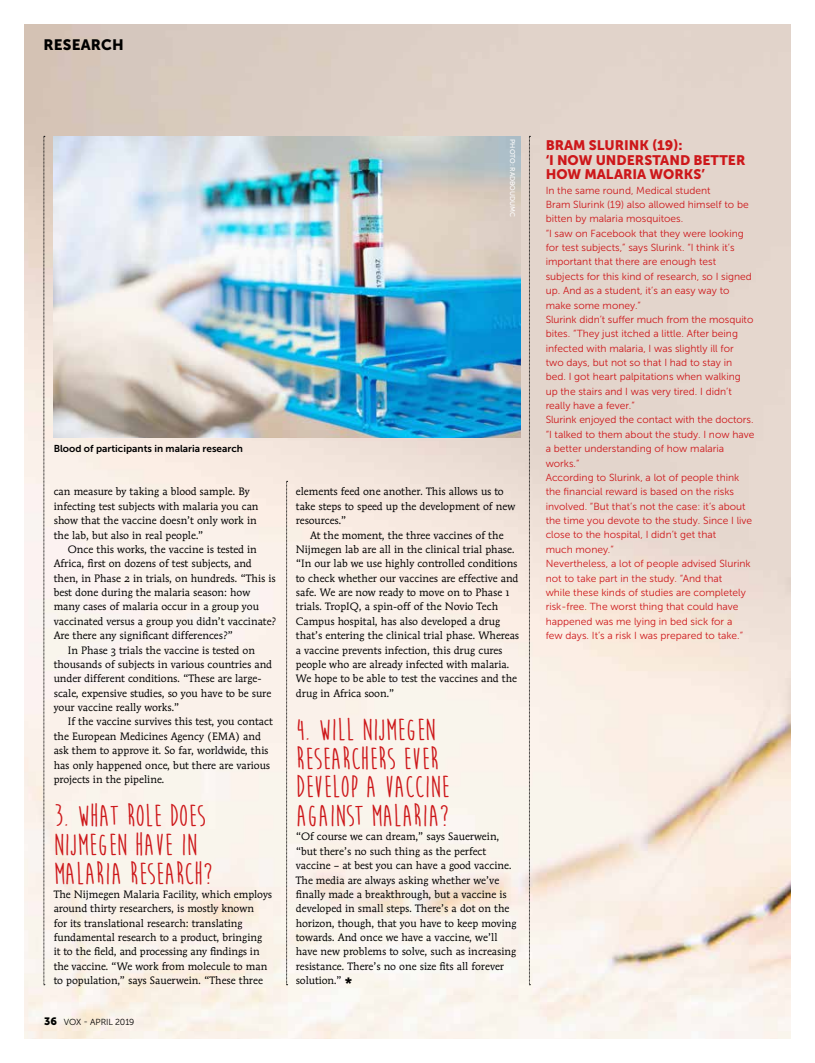
<style>
.page{position:relative;width:815px;height:1063px;background:#fff}
.page>*{position:absolute;margin:0;border:0;box-sizing:border-box;transform-origin:0 0}
.t1{font:700 31.25px/28.8px "Moon Flower";letter-spacing:-.005em;color:#cd171a}
.t2{font:15px "Museo Sans 900";letter-spacing:.01em;color:#000}
.t3{font:13.75px/14.4px "Museo Sans 900";color:#cd171a}
.t4{font:10.62px/14.4px "Mendoza Roman Std";color:#000}
.t5{font:10.25px/14.4px "Museo Sans 300";color:#cd171a}
.t6{font:10px "Museo Sans 700";color:#000}
.t7{font:8.75px "Museo Sans 300";letter-spacing:-.01em;color:#000}
.t8{font:6.88px "Museo Sans 500";letter-spacing:-.005em;color:#fff}
.s1{font-family:"Museo Sans 900";font-size:10.62px}
.s2{font-family:"Museo Sans 700";font-size:16.25px}
</style>
<div class="page">
<img style="left:25px;top:25px;width:765px;height:1013px">
<img style="left:54px;top:136px;width:466px;height:302px">
<svg style="left:286px;top:481px;width:2px;height:504px"></svg>
<svg style="left:529px;top:136px;width:1px;height:849px"></svg>
<svg style="left:44px;top:136px;width:1px;height:849px"></svg>
<h2 class="t2" style="left:44px;top:36px;width:82px">RESEARCH</h2>
<p class="t8" style="left:516px;top:139px;width:79px;rotate:90deg">PHOTO: RADBOUDUMC</p>
<p class="t6" style="left:54px;top:443px;width:191px">Blood of participants in malaria research</p>
<p class="t4" style="left:54px;top:484px;width:206px">can measure by taking a blood sample. By infecting test subjects with malaria you can show that the vaccine doesn’t only work in the lab, but also in real people.”</p>
<p class="t4" style="left:68px;top:542px;width:191px">Once this works, the vaccine is tested in</p>
<p class="t4" style="left:54px;top:556px;width:200px">Africa, first on dozens of test subjects, and</p>
<p class="t4" style="left:54px;top:571px;width:224px">then, in Phase 2 in trials, on hundreds. “This is</p>
<p class="t4" style="left:54px;top:585px;width:198px">best done during the malaria season: how</p>
<p class="t4" style="left:54px;top:599px;width:207px">many cases of malaria occur in a group you</p>
<p class="t4" style="left:54px;top:614px;width:224px">vaccinated versus a group you didn’t vaccinate?</p>
<p class="t4" style="left:54px;top:628px;width:181px">Are there any significant differences?”</p>
<p class="t4" style="left:68px;top:643px;width:189px">In Phase 3 trials the vaccine is tested on</p>
<p class="t4" style="left:54px;top:657px;width:220px">thousands of subjects in various countries and</p>
<p class="t4" style="left:54px;top:671px;width:209px">under different conditions. “These are large-</p>
<p class="t4" style="left:54px;top:686px;width:219px">scale, expensive studies, so you have to be sure</p>
<p class="t4" style="left:54px;top:700px;width:127px">your vaccine really works.”</p>
<p class="t4" style="left:68px;top:714px;width:207px">If the vaccine survives this test, you contact</p>
<p class="t4" style="left:54px;top:729px;width:209px">the European Medicines Agency (EMA) and</p>
<p class="t4" style="left:54px;top:743px;width:216px">ask them to approve it. So far, worldwide, this</p>
<p class="t4" style="left:54px;top:758px;width:218px">has only happened once, but there are various</p>
<p class="t4" style="left:54px;top:772px;width:112px">projects in the pipeline.</p>
<h1 class="t1" style="left:54px;top:802px;width:161px">3. WHAT ROLE DOES<br>NIJMEGEN HAVE IN<br>MALARIA RESEARCH?</h1>
<p class="t4" style="left:54px;top:887px;width:220px">The Nijmegen Malaria Facility, which employs around thirty researchers, is mostly known<br>for its translational research: translating fundamental research to a product, bringing<br>it to the field, and processing any findings in the vaccine. “We work from molecule to man to population,” says Sauerwein. “These three</p>
<p class="t7" style="left:44px;top:1017px;width:92px"><span class="s1">36</span> VOX - APRIL 2019</p>
<p class="t4" style="left:296px;top:484px;width:221px">elements feed one another. This allows us to take steps to speed up the development of new resources.”</p>
<p class="t4" style="left:296px;top:528px;width:225px;text-indent:14px">At the moment, the three vaccines of the Nijmegen lab are all in the clinical trial phase. “In our lab we use highly controlled conditions to check whether our vaccines are effective and safe. We are now ready to move on to Phase 1 trials. TropIQ, a spin-off of the Novio Tech Campus hospital, has also developed a drug that’s entering the clinical trial phase. Whereas a vaccine prevents infection, this drug cures people who are already infected with malaria.<br>We hope to be able to test the vaccines and the drug in Africa soon.”</p>
<h1 class="t1" style="left:296px;top:716px;width:155px">4. WILL NIJMEGEN<br>RESEARCHERS EVER<br>DEVELOP A VACCINE<br>AGAINST MALARIA?</h1>
<p class="t4" style="left:296px;top:829px;width:222px">“Of course we can dream,” says Sauerwein, “but there’s no such thing as the perfect vaccine – at best you can have a good vaccine.<br>The media are always asking whether we’ve finally made a breakthrough, but a vaccine is developed in small steps. There’s a dot on the horizon, though, that you have to keep moving towards. And once we have a vaccine, we’ll have new problems to solve, such as increasing resistance. There’s no one size fits all forever solution.” <span class="s2">*</span></p>
<p class="t3" style="left:546px;top:138px;width:201px">BRAM SLURINK (19):<br>‘I NOW UNDERSTAND BETTER<br>HOW MALARIA WORKS’</p>
<p class="t5" style="left:546px;top:183px;width:210px">In the same round, Medical student<br>Bram Slurink (19) also allowed himself to be bitten by malaria mosquitoes.<br>“I saw on Facebook that they were looking for test subjects,” says Slurink. “I think it’s important that there are enough test subjects for this kind of research, so I signed up. And as a student, it’s an easy way to make some money.”<br>Slurink didn’t suffer much from the mosquito bites. “They just itched a little. After being infected with malaria, I was slightly ill for<br>two days, but not so that I had to stay in bed. I got heart palpitations when walking up the stairs and I was very tired. I didn’t really have a fever.”<br>Slurink enjoyed the contact with the doctors. “I talked to them about the study. I now have a better understanding of how malaria works.”<br>According to Slurink, a lot of people think the financial reward is based on the risks involved. “But that’s not the case: it’s about the time you devote to the study. Since I live close to the hospital, I didn’t get that<br>much money.”<br>Nevertheless, a lot of people advised Slurink not to take part in the study. “And that<br>while these kinds of studies are completely risk-free. The worst thing that could have happened was me lying in bed sick for a<br>few days. It’s a risk I was prepared to take.”</p>
</div>
